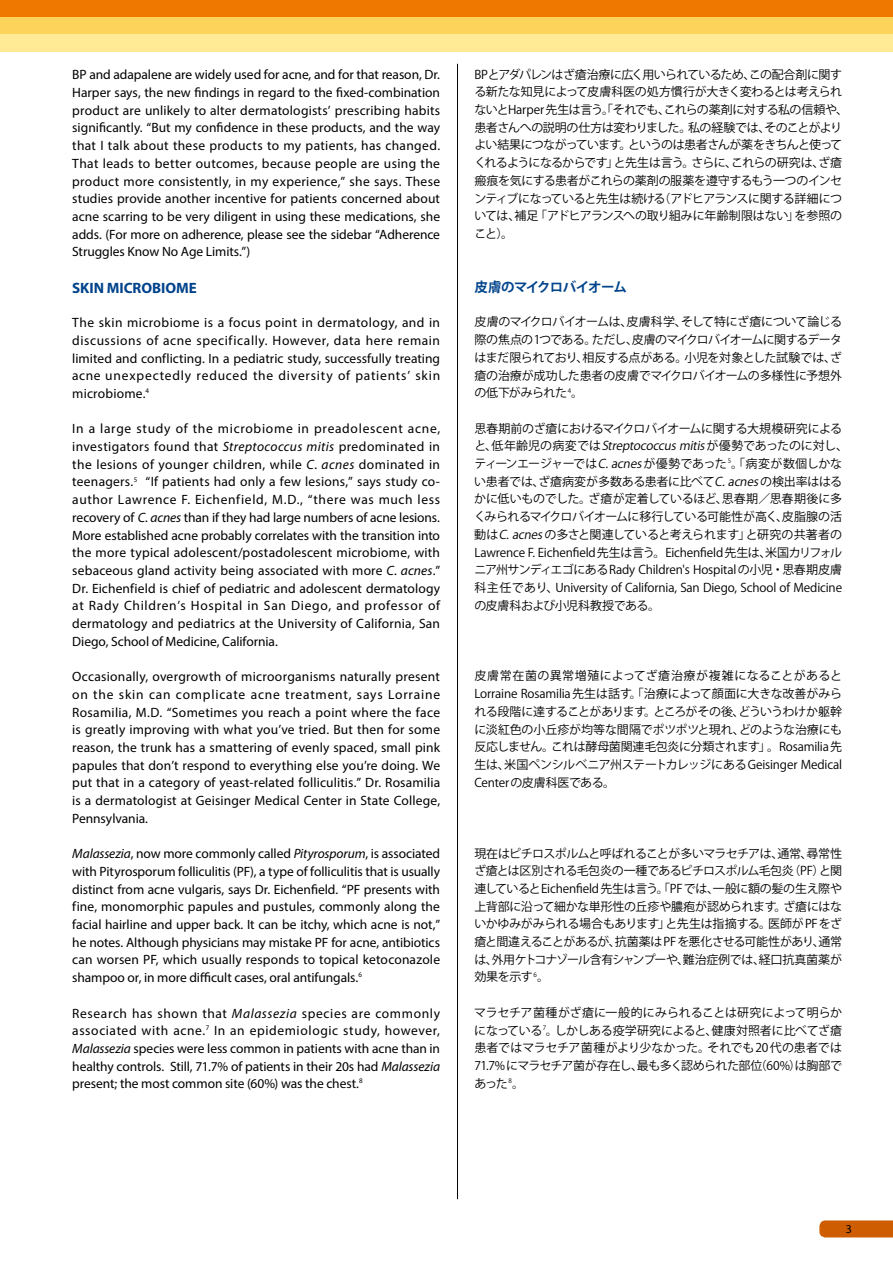
<style>
.page{position:relative;width:893px;height:1263px;background:#fff}
.page>*{position:absolute;margin:0;border:0;box-sizing:border-box;transform-origin:0 0}
.t1{font:700 15px "Myriad Pro";letter-spacing:-.005em;color:#00438b}
.t2{font:13.5px/17.7px "Myriad Pro";color:#000;text-align:justify}
.t3{font:700 13.5px "Koz Go Pro";letter-spacing:-.04em;color:#00438b}
.t4{font:12px/17.7px "Koz Go Pro";letter-spacing:-.025em;color:#000;text-align:justify}
.t5{font:12px "Myriad Pro";color:#000}
.s1{font-style:italic}
</style>
<div class="page">
<svg style="left:819px;top:1220px;width:74px;height:17px"></svg>
<div style="left:0;top:0;width:893px;height:17px;background:#ee7800"></div>
<div style="left:0;top:17px;width:893px;height:17px;background:#fdd35c"></div>
<div style="left:0;top:34px;width:893px;height:17px;background:#ffeb96"></div>
<hr style="left:457px;top:64px;width:1px;height:1135px;background:#000">
<p class="t2" style="left:72px;top:66px;width:369px">BP and adapalene are widely used for acne, and for that reason, Dr.<br>Harper says, the new findings in regard to the fixed-combination product are unlikely to alter dermatologists’ prescribing habits significantly. “But my confidence in these products, and the way that I talk about these products to my patients, has changed.<br>That leads to better outcomes, because people are using the product more consistently, in my experience,” she says. These studies provide another incentive for patients concerned about acne scarring to be very diligent in using these medications, she adds. (For more on adherence, please see the sidebar “Adherence Struggles Know No Age Limits.”)</p>
<p class="t1" style="left:72px;top:278px;width:126px">SKIN MICROBIOME</p>
<p class="t2" style="left:72px;top:314px;width:369px">The skin microbiome is a focus point in dermatology, and in discussions of acne specifically. However, data here remain limited and conflicting. In a pediatric study, successfully treating acne unexpectedly reduced the diversity of patients’ skin microbiome.<sup>4</sup></p>
<p class="t2" style="left:72px;top:420px;width:369px">In a large study of the microbiome in preadolescent acne, investigators found that <span class="s1">Streptococcus mitis</span> predominated in the lesions of younger children, while <span class="s1">C. acnes</span> dominated in teenagers.<sup>5</sup> “If patients had only a few lesions,” says study co&shy;author Lawrence F. Eichenfield, M.D., “there was much less recovery of <span class="s1">C. acnes</span> than if they had large numbers of acne lesions.<br>More established acne probably correlates with the transition into the more typical adolescent/postadolescent microbiome, with sebaceous gland activity being associated with more <span class="s1">C. acnes</span>.” Dr. Eichenfield is chief of pediatric and adolescent dermatology at Rady Children’s Hospital in San Diego, and professor of dermatology and pediatrics at the University of California, San Diego, School of Medicine, California.</p>
<p class="t2" style="left:72px;top:668px;width:369px">Occasionally, overgrowth of microorganisms naturally present on the skin can complicate acne treatment, says Lorraine Rosamilia, M.D. “Sometimes you reach a point where the face is greatly improving with what you’ve tried. But then for some reason, the trunk has a smattering of evenly spaced, small pink papules that don’t respond to everything else you’re doing. We put that in a category of yeast-related folliculitis.” Dr. Rosamilia is a dermatologist at Geisinger Medical Center in State College, Pennsylvania.</p>
<p class="t2" style="left:72px;top:845px;width:369px"><span class="s1">Malassezia</span>, now more commonly called <span class="s1">Pityrosporum</span>, is associated with Pityrosporum folliculitis (PF), a type of folliculitis that is usually distinct from acne vulgaris, says Dr. Eichenfield. “PF presents with fine, monomorphic papules and pustules, commonly along the facial hairline and upper back. It can be itchy, which acne is not,” he notes. Although physicians may mistake PF for acne, antibiotics can worsen PF, which usually responds to topical ketoconazole shampoo or, in more difficult cases, oral antifungals.<sup>6</sup></p>
<p class="t2" style="left:72px;top:1004px;width:369px">Research has shown that <span class="s1">Malassezia</span> species are commonly associated with acne.<sup>7</sup> In an epidemiologic study, however, <span class="s1">Malassezia</span> species were less common in patients with acne than in healthy controls. Still, 71.7% of patients in their 20s had <span class="s1">Malassezia </span>present; the most common site (60%) was the chest.<sup>8</sup></p>
<p class="t4" style="left:474px;top:66px;width:375px;text-align:left">BPとアダパレンはざ瘡治療に広く用いられているため、この配合剤に関する新たな知見によって皮膚科医の処方慣行が大きく変わるとは考えられないとHarper先生は言う。「それでも、これらの薬剤に対する私の信頼や、患者さんへの説明の仕方は変わりました。私の経験では、そのことがよりよい結果につながっています。というのは患者さんが薬をきちんと使ってくれるようになるからです」と先生は言う。さらに、これらの研究は、ざ瘡瘢痕を気にする患者がこれらの薬剤の服薬を遵守するもう一つのインセンティブになっていると先生は続ける（アドヒアランスに関する詳細については、補足「アドヒアランスへの取り組みに年齢制限はない」を参照のこと）。</p>
<p class="t3" style="left:474px;top:279px;width:154px">皮膚のマイクロバイオーム</p>
<p class="t4" style="left:474px;top:313px;width:369px">皮膚のマイクロバイオームは、皮膚科学、そして特にざ瘡について論じる際の焦点の1つである。ただし、皮膚のマイクロバイオームに関するデータはまだ限られており、相反する点がある。小児を対象とした試験では、ざ瘡の治療が成功した患者の皮膚でマイクロバイオームの多様性に予想外の低下がみられた<sup>4</sup>。</p>
<p class="t4" style="left:474px;top:420px;width:375px;text-align:left">思春期前のざ瘡におけるマイクロバイオームに関する大規模研究によると、低年齢児の病変では<span class="s1">Streptococcusmitis</span>が優勢であったのに対し、ティーンエージャーでは<span class="s1">C.acnes</span>が優勢であった <sup>5</sup>。「病変が数個しかない患者では、ざ瘡病変が多数ある患者に比べて<span class="s1">C.acnes</span>の検出率ははるかに低いものでした。ざ瘡が定着しているほど、思春期／思春期後に多くみられるマイクロバイオームに移行している可能性が高く、皮脂腺の活動は<span class="s1">C.acnes</span>の多さと関連していると考えられます」と研究の共著者のLawrence F. Eichenfield先生は言う。Eichenfield先生は、米国カリフォルニア州サンディエゴにあるRady Children's Hospitalの小児・思春期皮膚科主任であり、University of California, San Diego, School of Medicineの皮膚科および小児科教授である。</p>
<p class="t4" style="left:474px;top:667px;width:369px">皮膚常在菌の異常増殖によってざ瘡治療が複雑になることがあるとLorraine Rosamilia先生は話す。「治療によって顔面に大きな改善がみられる段階に達することがあります。ところがその後、どういうわけか躯幹に淡紅色の小丘疹が均等な間隔でポツポツと現れ、どのような治療にも反応しません。これは酵母菌関連毛包炎に分類されます」。Rosamilia先生は、米国ペンシルベニア州ステートカレッジにあるGeisinger Medical Centerの皮膚科医である。</p>
<p class="t4" style="left:474px;top:844px;width:369px">現在はピチロスポルムと呼ばれることが多いマラセチアは、通常、尋常性ざ瘡とは区別される毛包炎の一種であるピチロスポルム毛包炎（PF）と関連しているとEichenfield先生は言う。「PFでは、一般に額の髪の生え際や上背部に沿って細かな単形性の丘疹や膿疱が認められます。ざ瘡にはないかゆみがみられる場合もあります」と先生は指摘する。医師がPFをざ瘡と間違えることがあるが、抗菌薬はPFを悪化させる可能性があり、通常は、外用ケトコナゾール含有シャンプーや、難治症例では、経口抗真菌薬が効果を示す<sup>6</sup>。</p>
<p class="t4" style="left:474px;top:1004px;width:369px">マラセチア菌種がざ瘡に一般的にみられることは研究によって明らかになっている<sup>7</sup>。しかしある疫学研究によると、健康対照者に比べてざ瘡患者ではマラセチア菌種がより少なかった。それでも20代の患者では71.7%にマラセチア菌が存在し、最も多く認められた部位（60%）は胸部であった <sup>8</sup>。</p>
<p class="t5" style="left:846px;top:1222px;width:8px">3</p>
</div>
